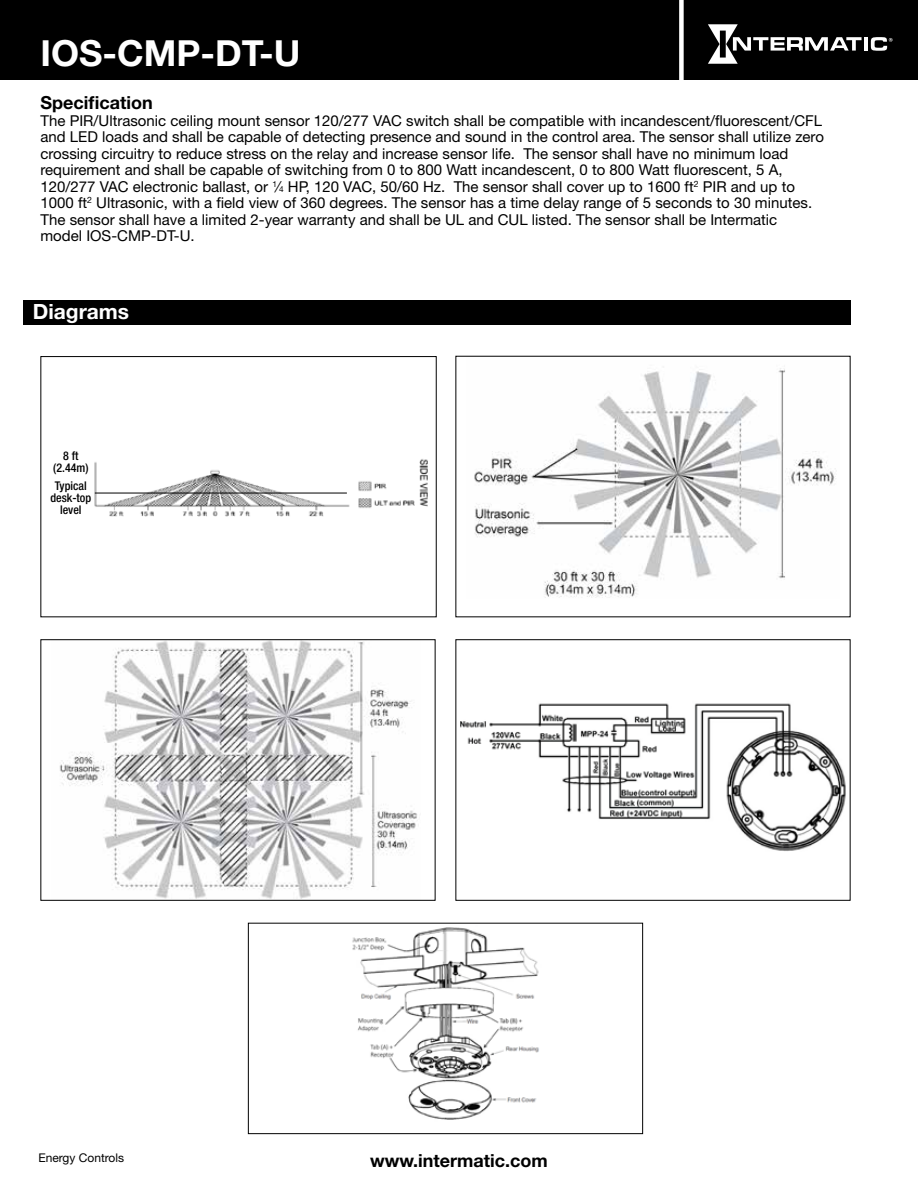
<style>
.page{position:relative;width:918px;height:1188px;background:#fff}
.page>*{position:absolute;margin:0;border:0;box-sizing:border-box;transform-origin:0 0}
.t1{font:700 36px "Helvetica Neue LT Std";color:#fff}
.t2{font:700 21px "Helvetica Neue LT Std";color:#fff}
.t3{font:700 18px "Helvetica Neue LT Std";color:#000}
.t4{font:15px/16.5px "Helvetica Neue LT Std";color:#000}
.t5{font:500 condensed 12px/12px "Helvetica Neue LT Std";color:#000;text-align:center}
.t6{font:12px "Helvetica Neue LT Std";color:#000}
.s1{font-size:8.25px}
</style>
<div class="page">
<div style="left:0;top:0;width:918px;height:80px;background:#000"></div>
<hr style="left:864px;top:37px;width:4px;height:14px;background:#fff">
<svg style="left:871px;top:37px;width:22px;height:14px"></svg>
<svg style="left:708px;top:24px;width:154px;height:40px"></svg>
<div style="left:679px;top:0;width:5px;height:82px;background:#fff"></div>
<div style="left:23px;top:300px;width:827px;height:25px;background:#000"></div>
<div style="left:41px;top:356px;width:396px;height:261px;border:1px solid #000"></div>
<img style="left:474px;top:368px;width:362px;height:230px">
<img style="left:59px;top:641px;width:358px;height:258px">
<div style="left:40px;top:639px;width:395px;height:262px;border:1px solid #000"></div>
<img style="left:460px;top:703px;width:386px;height:148px">
<div style="left:456px;top:639px;width:395px;height:262px;border:1px solid #000"></div>
<img style="left:352px;top:927px;width:187px;height:193px">
<div style="left:248px;top:923px;width:395px;height:211px;border:1px solid #000"></div>
<img style="left:94px;top:459px;width:334px;height:58px">
<hr style="left:95px;top:493px;width:252px;height:1px;background:#000">
<h1 class="t1" style="left:40px;top:31px;width:261px">IOS-CMP-DT-U</h1>
<p class="t3" style="left:40px;top:92px;width:114px">Specification</p>
<p class="t4" style="left:40px;top:112px;width:785px">The PIR/Ultrasonic ceiling mount sensor 120/277 VAC switch shall be compatible with incandescent/fluorescent/CFL and LED loads and shall be capable of detecting presence and sound in the control area. The sensor shall utilize zero crossing circuitry to reduce stress on the relay and increase sensor life. The sensor shall have no minimum load requirement and shall be capable of switching from 0 to 800 Watt incandescent, 0 to 800 Watt fluorescent, 5 A, 120/277 VAC electronic ballast, or <sup>1</sup>⁄<span class="s1">4</span> HP, 120 VAC, 50/60 Hz. The sensor shall cover up to 1600 ft<sup>2</sup> PIR and up to 1000 ft<sup>2</sup> Ultrasonic, with a field view of 360 degrees. The sensor has a time delay range of 5 seconds to 30 minutes.<br>The sensor shall have a limited 2-year warranty and shall be UL and CUL listed. The sensor shall be Intermatic<br>model IOS-CMP-DT-U.</p>
<h2 class="t2" style="left:33px;top:298px;width:98px">Diagrams</h2>
<p class="t5" style="left:53px;top:450px;width:37px">8 ft (2.44m)</p>
<p class="t5" style="left:50px;top:480px;width:42px">Typical desk-top level</p>
<p class="t6" style="left:39px;top:1151px;width:87px">Energy Controls</p>
<p class="t3" style="left:370px;top:1150px;width:179px">www.intermatic.com</p>
</div>
